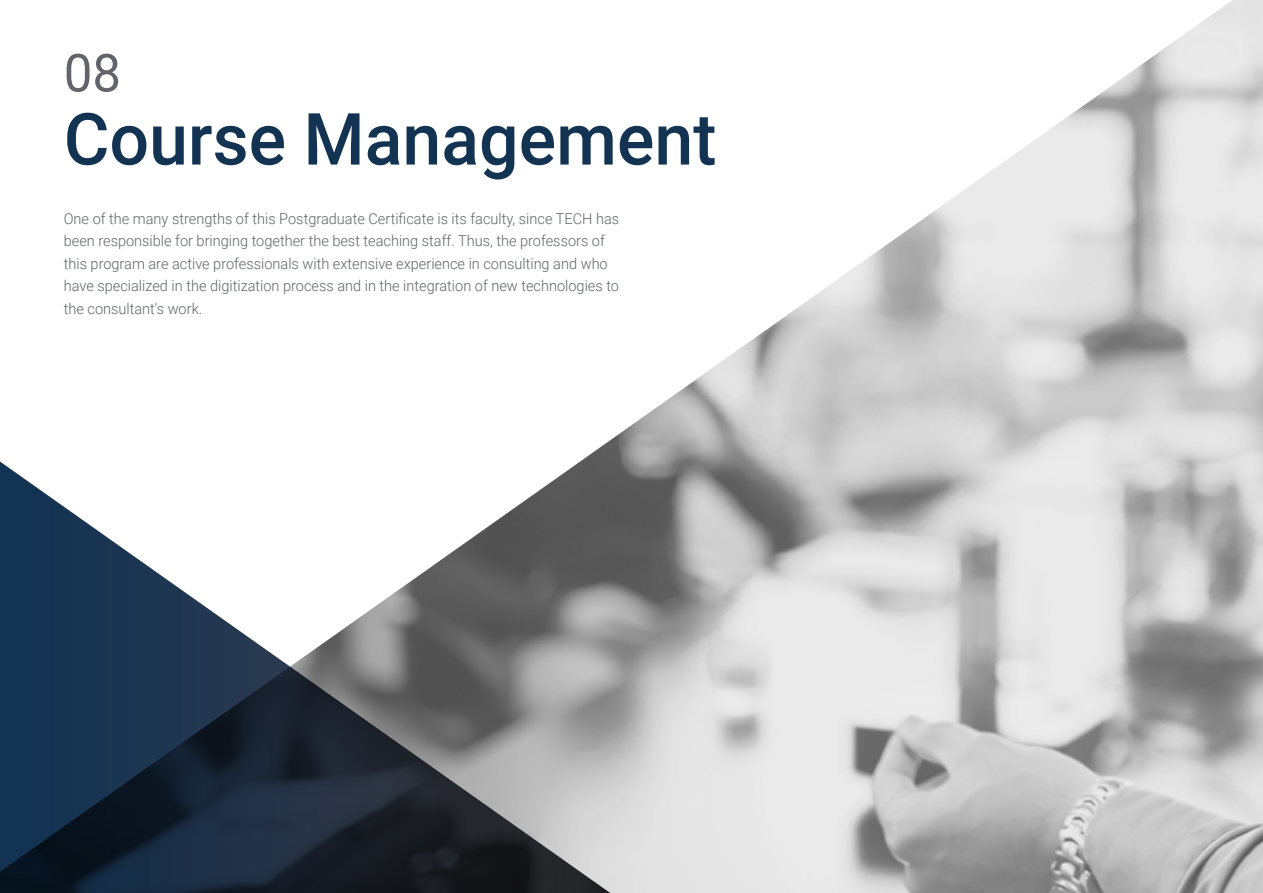
<style>
.page{position:relative;width:1263px;height:893px;background:#fff}
.page>*{position:absolute;margin:0;border:0;box-sizing:border-box;transform-origin:0 0}
.t1{font:500 72px "Roboto";color:#123352}
.t2{font:52.5px "Roboto";color:#61646a}
.t3{font:300 15px/22.5px "Roboto";color:#61646a}
</style>
<div class="page">
<img style="left:602px;top:0;width:661px;height:893px">
<svg style="left:0;top:446px;width:640px;height:447px"></svg>
<h2 class="t2" style="left:64px;top:36px;width:59px">08</h2>
<h1 class="t1" style="left:64px;top:89px;width:654px">Course Management</h1>
<p class="t3" style="left:64px;top:207px;width:557px">One of the many strengths of this Postgraduate Certificate is its faculty, since TECH has been responsible for bringing together the best teaching staff. Thus, the professors of this program are active professionals with extensive experience in consulting and who have specialized in the digitization process and in the integration of new technologies to the consultant's work.</p>
</div>
